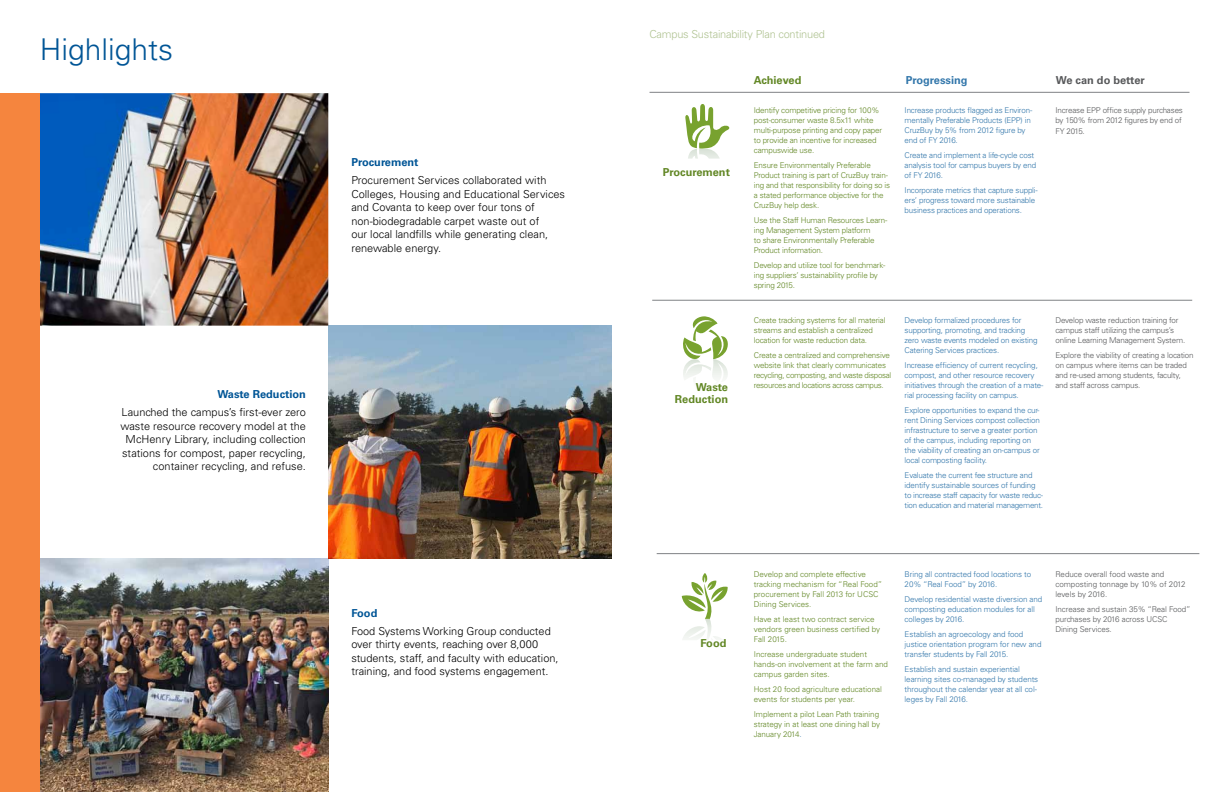
<style>
.page{position:relative;width:1224px;height:792px;background:#fff}
.page>*{position:absolute;margin:0;border:0;box-sizing:border-box;transform-origin:0 0}
.t1{font:300 30px "Univers";color:#005596}
.t2{font:300 11px/13.5px "Univers";color:#000}
.t3{font:700 11px "Univers";color:#628725}
.t4{font:300 11px "Univers";letter-spacing:-.02em;color:#b0c392}
.t5{font:700 11px "Univers";color:#005596}
.t6{font:700 11px "Univers";color:#58595b}
.t7{font:700 11px "Univers";color:#3377ab}
.t8{font:300 8px/10px "Univers";letter-spacing:-.02em;color:#3377ab}
.t9{font:300 8px/10px "Univers";letter-spacing:-.02em;color:#628725}
.t10{font:300 8px/10px "Univers";letter-spacing:-.02em;color:#58595b}
.t11{font:300 8px/10px "Univers";color:#628725}
.t12{font:300 8px/10px "Univers";letter-spacing:-.04em;color:#628725}
.t13{font:300 8px/10px "Univers";color:#58595b}
.s1{color:#3377ab}
</style>
<div class="page">
<img style="left:39px;top:559px;width:289px;height:233px">
<hr style="left:652px;top:300px;width:540px;height:1px;background:#808285">
<hr style="left:657px;top:553px;width:542px;height:1px;background:#808285">
<svg style="left:685px;top:104px;width:44px;height:55px"></svg>
<hr style="left:650px;top:92px;width:540px;height:1px;background:#808285">
<svg style="left:683px;top:316px;width:45px;height:63px"></svg>
<svg style="left:682px;top:573px;width:46px;height:67px"></svg>
<img style="left:328px;top:326px;width:284px;height:233px">
<img style="left:39px;top:93px;width:289px;height:233px">
<div style="left:0;top:93px;width:39px;height:699px;background:#f5853e"></div>
<h1 class="t1" style="left:40px;top:31px;width:135px">Highlights</h1>
<h2 class="t5" style="left:351px;top:156px;width:69px">Procurement</h2>
<h2 class="t2" style="left:351px;top:173px;width:215px">Procurement Services collaborated with Colleges, Housing and Educational Services and Covanta to keep over four tons of non-biodegradable carpet waste out of<br>our local landfills while generating clean, renewable energy.</h2>
<h2 class="t5" style="left:218px;top:388px;width:90px">Waste Reduction</h2>
<h2 class="t2" style="left:120px;top:406px;width:187px;text-align:right">Launched the campus’s first-ever zero waste resource recovery model at the McHenry Library, including collection stations for compost, paper recycling, container recycling, and refuse.</h2>
<h2 class="t5" style="left:351px;top:606px;width:28px">Food</h2>
<h2 class="t2" style="left:351px;top:624px;width:209px">Food Systems Working Group conducted over thirty events, reaching over 8,000 students, staff, and faculty with education, training, and food systems engagement.</h2>
<h2 class="t4" style="left:650px;top:28px;width:177px">Campus Sustainability Plan continued</h2>
<h2 class="t3" style="left:754px;top:74px;width:49px">Achieved</h2>
<h2 class="t7" style="left:906px;top:74px;width:63px">Progressing</h2>
<h2 class="t6" style="left:1056px;top:74px;width:90px">We can do better</h2>
<h2 class="t3" style="left:663px;top:166px;width:69px">Procurement</h2>
<p class="t9" style="left:754px;top:105px;width:130px">Identify competitive pricing for 100% post-consumer waste 8.5x11 white multi-purpose printing and copy paper to provide an incentive for increased campuswide use.</p>
<p class="t9" style="left:754px;top:160px;width:138px">Ensure Environmentally Preferable Product training is part of CruzBuy train&shy;ing and that responsibility for doing so is a stated performance objective for the CruzBuy help desk.</p>
<p class="t9" style="left:754px;top:215px;width:135px">Use the Staff Human Resources Learn&shy;ing Management System platform<br>to share Environmentally Preferable<br>Product information.</p>
<p class="t9" style="left:754px;top:260px;width:133px">Develop and utilize tool for benchmark&shy;ing suppliers’ sustainability profile by spring 2015.</p>
<p class="t8" style="left:905px;top:105px;width:129px">Increase products flagged as Environ&shy;mentally Preferable Products (EPP) in<br>CruzBuy by 5% from 2012 figure by end of FY 2016.</p>
<p class="t8" style="left:905px;top:150px;width:133px">Create and implement a life-cycle cost analysis tool for campus buyers by end of FY 2016.</p>
<p class="t8" style="left:905px;top:185px;width:135px">Incorporate metrics that capture suppli&shy;ers’ progress toward more sustainable business practices and operations.</p>
<p class="t10" style="left:1055px;top:105px;width:129px">Increase EPP office supply purchases by 150% from 2012 figures by end of</p>
<p class="t10" style="left:1055px;top:126px;width:31px">FY 2015.</p>
<p class="t9" style="left:754px;top:315px;width:133px">Create tracking systems for all material streams and establish a centralized location for waste reduction data.</p>
<p class="t12" style="left:754px;top:350px;width:139px">Create a centralized and comprehensive website link that clearly communicates recycling, composting, and waste disposal resources and locations across campus.</p>
<p class="t8" style="left:905px;top:315px;width:135px">Develop formalized procedures for supporting, promoting, and tracking zero waste events modeled on existing Catering Services practices.</p>
<p class="t8" style="left:905px;top:360px;width:140px">Increase efficiency of current recycling, compost, and other resource recovery initiatives through the creation of a mate&shy;rial processing facility on campus.</p>
<p class="t8" style="left:905px;top:405px;width:137px">Explore opportunities to expand the cur&shy;rent Dining Services compost collection infrastructure to serve a greater portion of the campus, including reporting on the viability of creating an on-campus or local composting facility.</p>
<p class="t8" style="left:905px;top:470px;width:140px">Evaluate the current fee structure and identify sustainable sources of funding to increase staff capacity for waste reduc&shy;tion education and material management.</p>
<p class="t10" style="left:1055px;top:315px;width:131px">Develop waste reduction training for campus staff utilizing the campus’s online Learning Management System.</p>
<p class="t10" style="left:1055px;top:350px;width:140px">Explore the viability of creating a location on campus where items can be traded and re-used among students, faculty,</p>
<h2 class="t3" style="left:696px;top:381px;width:34px">Waste</h2>
<p class="t10" style="left:1055px;top:380px;width:87px">and staff across campus.</p>
<h2 class="t3" style="left:675px;top:393px;width:55px">Reduction</h2>
<h2 class="t3" style="left:700px;top:637px;width:28px">Food</h2>
<p class="t11" style="left:754px;top:569px;width:130px">Develop and complete effective tracking mechanism for “Real Food” procurement by Fall 2013 for UCSC<br>Dining Services.</p>
<p class="t11" style="left:754px;top:614px;width:128px">Have at least two contract service vendors green business certified by<br>Fall 2015.</p>
<p class="t11" style="left:754px;top:649px;width:136px">Increase undergraduate student hands-on involvement at the farm and campus garden sites.</p>
<p class="t11" style="left:754px;top:684px;width:130px">Host 20 food agriculture educational events for students per year.</p>
<p class="t9" style="left:754px;top:709px;width:128px;text-align:justify">Implement a pilot Lean Path training strategy in at least one dining hall by January 2014<span class="s1">.</span></p>
<p class="t8" style="left:905px;top:569px;width:128px">Bring all contracted food locations to<br>20% “Real Food” by 2016.</p>
<p class="t8" style="left:905px;top:594px;width:139px">Develop residential waste diversion and composting education modules for all colleges by 2016.</p>
<p class="t8" style="left:905px;top:629px;width:138px">Establish an agroecology and food justice orientation program for new and transfer students by Fall 2015.</p>
<p class="t8" style="left:905px;top:664px;width:135px">Establish and sustain experiential learning sites co-managed by students throughout the calendar year at all col&shy;leges by Fall 2016.</p>
<p class="t13" style="left:1055px;top:569px;width:132px">Reduce overall food waste and composting tonnage by 10% of 2012 levels by 2016.</p>
<p class="t10" style="left:1055px;top:604px;width:137px">Increase and sustain 35% “Real Food” purchases by 2016 across UCSC<br>Dining Services.</p>
</div>
